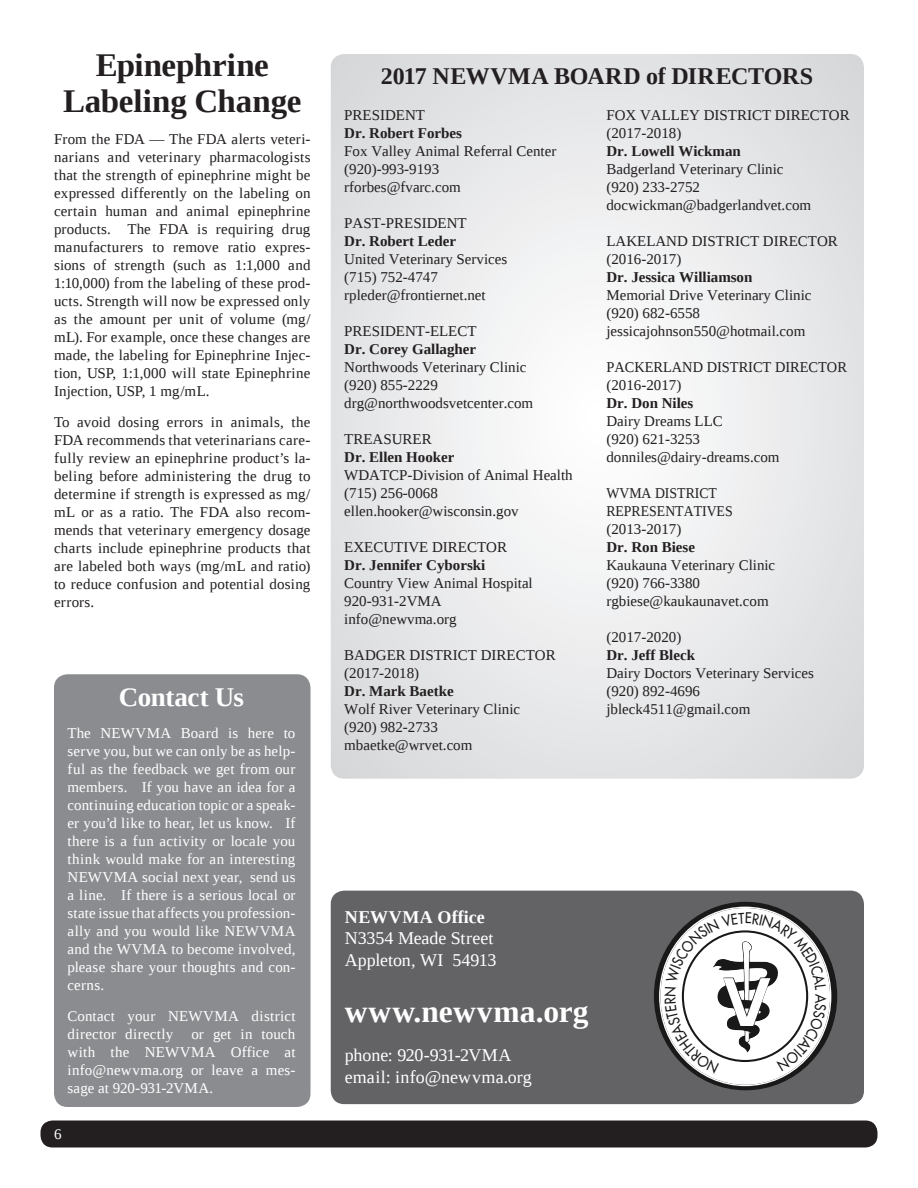
<style>
.page{position:relative;width:918px;height:1188px;background:#fff}
.page>*{position:absolute;margin:0;border:0;box-sizing:border-box;transform-origin:0 0}
.t1{font:700 33px/36px "Liberation Serif";letter-spacing:-.005em;color:#231f20;text-align:center}
.t2{font:700 31.5px "Liberation Serif";letter-spacing:.01em;color:#fff}
.t3{font:700 27px "Liberation Serif";letter-spacing:-.015em;color:#fff}
.t4{font:700 24px "Liberation Serif";letter-spacing:-.01em;color:#231f20}
.t5{font:18px "Liberation Serif";color:#fff}
.t6{font:700 18px "Liberation Serif";letter-spacing:.03em;color:#fff}
.t7{font:15px/18px "Liberation Serif";color:#231f20;text-align:justify}
.t8{font:15px/18px "Liberation Serif";letter-spacing:.01em;color:#fff;text-align:justify}
.t9{font:700 15px "Liberation Serif";color:#231f20}
.t10{font:15px/18px "Liberation Serif";color:#231f20;scale:.96 1}
.t11{font:15px/18px "Liberation Serif";color:#231f20;scale:.92 1}
</style>
<div class="page">
<div style="left:40px;top:1120px;width:838px;height:28px;background:#231f20;border-radius:12px"></div>
<svg style="left:331px;top:54px;width:533px;height:725px"></svg>
<div style="left:54px;top:674px;width:256px;height:433px;background:#8a8c8f;border-radius:14px"></div>
<div style="left:331px;top:891px;width:533px;height:213px;background:#636366;border-radius:14px"></div>
<div style="left:654px;top:902px;width:183px;height:188px;background:#191919;border-radius:50%"></div>
<svg style="left:659px;top:907px;width:172px;height:179px"></svg>
<p class="t1" style="left:63px;top:48px;width:240px">Epinephrine<br>Labeling Change</p>
<p class="t7" style="left:54px;top:130px;width:258px">From the FDA — The FDA alerts veteri&shy;narians and veterinary pharmacologists that the strength of epinephrine might be expressed differently on the labeling on certain human and animal epinephrine products. The FDA is requiring drug manufacturers to remove ratio expres&shy;sions of strength (such as 1:1,000 and 1:10,000) from the labeling of these prod&shy;ucts. Strength will now be expressed only as the amount per unit of volume (mg/ mL). For example, once these changes are made, the labeling for Epinephrine Injec&shy;tion, USP, 1:1,000 will state Epinephrine Injection, USP, 1 mg/mL.</p>
<p class="t7" style="left:54px;top:414px;width:258px">To avoid dosing errors in animals, the FDA recommends that veterinarians care&shy;fully review an epinephrine product’s la&shy;beling before administering the drug to determine if strength is expressed as mg/ mL or as a ratio. The FDA also recom&shy;mends that veterinary emergency dosage charts include epinephrine products that are labeled both ways (mg/mL and ratio) to reduce confusion and potential dosing errors.</p>
<p class="t3" style="left:119px;top:683px;width:127px">Contact Us</p>
<p class="t8" style="left:68px;top:724px;width:230px">The NEWVMA Board is here to serve you, but we can only be as help&shy;ful as the feedback we get from our members. If you have an idea for a continuing education topic or a speak&shy;er you’d like to hear, let us know. If there is a fun activity or locale you think would make for an interesting NEWVMA social next year, send us a line. If there is a serious local or state issue that affects you profession&shy;ally and you would like NEWVMA and the WVMA to become involved, please share your thoughts and con&shy;cerns.</p>
<p class="t8" style="left:68px;top:1008px;width:230px">Contact your NEWVMA district director directly or get in touch with the NEWVMA Office at info@newvma.org or leave a mes&shy;sage at 920-931-2VMA.</p>
<p class="t8" style="left:54px;top:1125px;width:9px">6</p>
<p class="t4" style="left:381px;top:63px;width:434px">2017 NEWVMA BOARD of DIRECTORS</p>
<p class="t7" style="left:344px;top:106px;width:82px">PRESIDENT</p>
<p class="t9" style="left:344px;top:125px;width:119px">Dr. Robert Forbes</p>
<p class="t7" style="left:344px;top:142px;width:214px">Fox Valley Animal Referral Center</p>
<p class="t7" style="left:344px;top:160px;width:96px">(920)-993-9193</p>
<p class="t7" style="left:344px;top:178px;width:118px">rforbes@fvarc.com</p>
<p class="t7" style="left:344px;top:214px;width:124px">PAST-PRESIDENT</p>
<p class="t9" style="left:344px;top:233px;width:113px">Dr. Robert Leder</p>
<p class="t7" style="left:344px;top:250px;width:165px">United Veterinary Services</p>
<p class="t7" style="left:344px;top:268px;width:95px">(715) 752-4747</p>
<p class="t7" style="left:344px;top:286px;width:143px">rpleder@frontiernet.net</p>
<p class="t7" style="left:344px;top:322px;width:134px">PRESIDENT-ELECT</p>
<p class="t9" style="left:344px;top:341px;width:133px">Dr. Corey Gallagher</p>
<p class="t7" style="left:344px;top:358px;width:184px">Northwoods Veterinary Clinic</p>
<p class="t7" style="left:344px;top:376px;width:95px">(920) 855-2229</p>
<p class="t7" style="left:344px;top:394px;width:191px">drg@northwoodsvetcenter.com</p>
<p class="t7" style="left:344px;top:430px;width:89px">TREASURER</p>
<p class="t9" style="left:344px;top:449px;width:112px">Dr. Ellen Hooker</p>
<p class="t7" style="left:344px;top:466px;width:230px">WDATCP-Division of Animal Health</p>
<p class="t7" style="left:344px;top:484px;width:95px">(715) 256-0068</p>
<p class="t7" style="left:344px;top:502px;width:176px">ellen.hooker@wisconsin.gov</p>
<p class="t7" style="left:344px;top:538px;width:164px">EXECUTIVE DIRECTOR</p>
<p class="t9" style="left:344px;top:557px;width:143px">Dr. Jennifer Cyborski</p>
<p class="t7" style="left:344px;top:574px;width:190px">Country View Animal Hospital</p>
<p class="t7" style="left:344px;top:592px;width:99px">920-931-2VMA</p>
<p class="t7" style="left:344px;top:610px;width:114px">info@newvma.org</p>
<p class="t7" style="left:344px;top:646px;width:213px">BADGER DISTRICT DIRECTOR</p>
<p class="t7" style="left:344px;top:664px;width:76px">(2017-2018)</p>
<p class="t9" style="left:344px;top:683px;width:111px">Dr. Mark Baetke</p>
<p class="t7" style="left:344px;top:700px;width:177px">Wolf River Veterinary Clinic</p>
<p class="t7" style="left:344px;top:718px;width:95px">(920) 982-2733</p>
<p class="t7" style="left:344px;top:736px;width:130px">mbaetke@wrvet.com</p>
<p class="t7" style="left:606px;top:106px;width:245px">FOX VALLEY DISTRICT DIRECTOR</p>
<p class="t7" style="left:606px;top:124px;width:76px">(2017-2018)</p>
<p class="t9" style="left:606px;top:143px;width:136px">Dr. Lowell Wickman</p>
<p class="t7" style="left:606px;top:160px;width:179px">Badgerland Veterinary Clinic</p>
<p class="t7" style="left:606px;top:178px;width:95px">(920) 233-2752</p>
<p class="t7" style="left:606px;top:196px;width:206px">docwickman@badgerlandvet.com</p>
<p class="t7" style="left:606px;top:232px;width:233px">LAKELAND DISTRICT DIRECTOR</p>
<p class="t7" style="left:606px;top:250px;width:76px">(2016-2017)</p>
<p class="t9" style="left:606px;top:269px;width:148px">Dr. Jessica Williamson</p>
<p class="t7" style="left:606px;top:286px;width:207px">Memorial Drive Veterinary Clinic</p>
<p class="t7" style="left:606px;top:304px;width:95px">(920) 682-6558</p>
<p class="t7" style="left:606px;top:322px;width:201px">jessicajohnson550@hotmail.com</p>
<p class="t10" style="left:606px;top:358px;width:252px">PACKERLAND DISTRICT DIRECTOR (2016-2017)</p>
<p class="t9" style="left:606px;top:395px;width:89px">Dr. Don Niles</p>
<p class="t7" style="left:606px;top:412px;width:118px">Dairy Dreams LLC</p>
<p class="t7" style="left:606px;top:430px;width:95px">(920) 621-3253</p>
<p class="t7" style="left:606px;top:448px;width:175px">donniles@dairy-dreams.com</p>
<p class="t11" style="left:606px;top:484px;width:139px">WVMA DISTRICT<br>REPRESENTATIVES</p>
<p class="t7" style="left:606px;top:520px;width:76px">(2013-2017)</p>
<p class="t9" style="left:606px;top:539px;width:90px">Dr. Ron Biese</p>
<p class="t7" style="left:606px;top:556px;width:170px">Kaukauna Veterinary Clinic</p>
<p class="t7" style="left:606px;top:574px;width:95px">(920) 766-3380</p>
<p class="t7" style="left:606px;top:592px;width:164px">rgbiese@kaukaunavet.com</p>
<p class="t7" style="left:606px;top:628px;width:76px">(2017-2020)</p>
<p class="t9" style="left:606px;top:647px;width:90px">Dr. Jeff Bleck</p>
<p class="t7" style="left:606px;top:664px;width:209px">Dairy Doctors Veterinary Services</p>
<p class="t7" style="left:606px;top:682px;width:95px">(920) 892-4696</p>
<p class="t7" style="left:606px;top:700px;width:146px">jbleck4511@gmail.com</p>
<p class="t6" style="left:345px;top:907px;width:141px">NEWVMA Office</p>
<p class="t5" style="left:345px;top:929px;width:150px">N3354 Meade Street</p>
<p class="t5" style="left:345px;top:950px;width:153px">Appleton, WI 54913</p>
<p class="t2" style="left:345px;top:994px;width:245px">www.newvma.org</p>
<p class="t5" style="left:345px;top:1046px;width:168px">phone: 920-931-2VMA</p>
<p class="t5" style="left:345px;top:1067px;width:189px">email: info@newvma.org</p>
</div>
